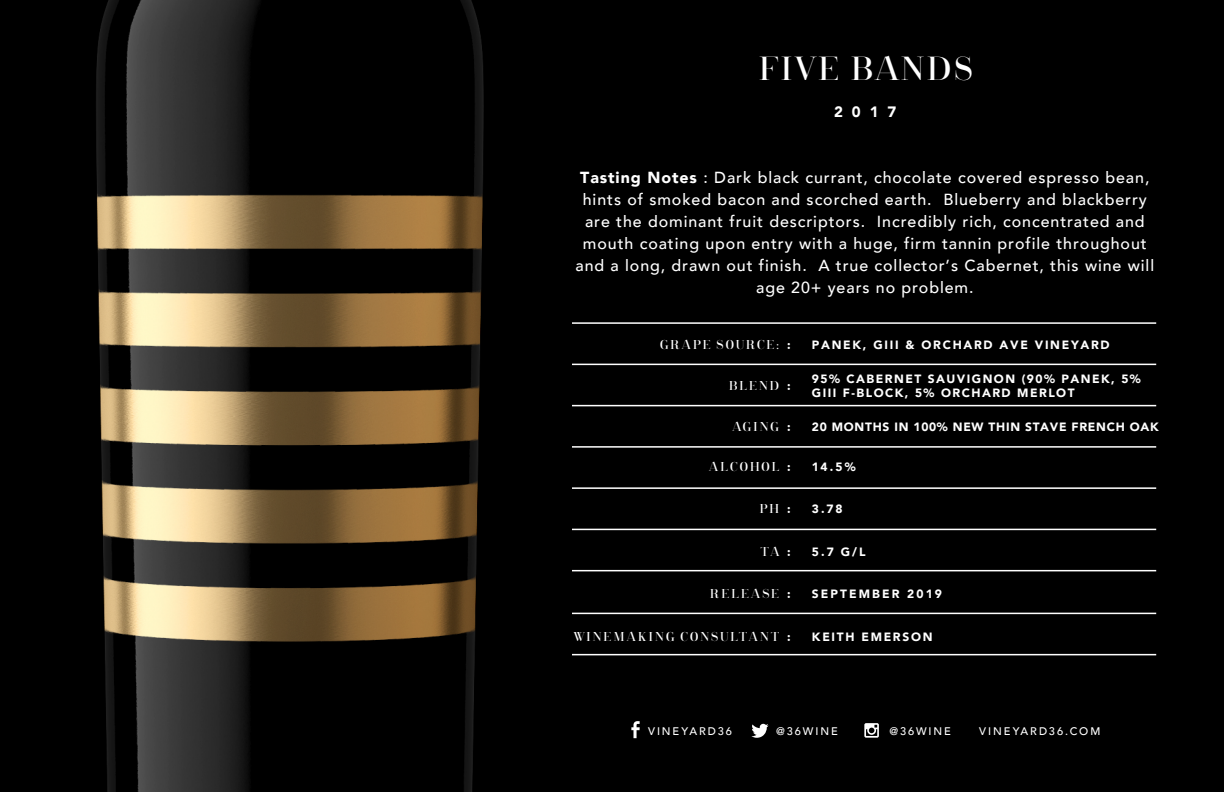
<style>
.page{position:relative;width:1224px;height:792px;background:#000}
.page>*{position:absolute;margin:0;border:0;box-sizing:border-box;transform-origin:0 0}
.t1{font:31.2px "Santis";letter-spacing:.05em;color:#fff}
.t2{font:500 16px/22px "Avenir";letter-spacing:.055em;color:#fff;text-align:center}
.t3{font:900 15px "Avenir";color:#fff}
.t4{font:900 12px/14.4px "Avenir";letter-spacing:.125em;color:#fff}
.t5{font:12px "Santis";letter-spacing:.115em;color:#fff}
.t6{font:900 12px "Avenir";letter-spacing:.06em;color:#fff}
.t7{font:900 12px "Avenir";letter-spacing:.175em;color:#fff}
.t8{font:12px "Santis";letter-spacing:.15em;color:#fff}
.t9{font:500 11px "Avenir";letter-spacing:.175em;color:#fff}
.s1{font-weight:900}
</style>
<div class="page">
<hr style="left:572px;top:322px;width:584px;height:2px;background:#fff">
<hr style="left:572px;top:446px;width:584px;height:2px;background:#fff">
<hr style="left:572px;top:364px;width:584px;height:1px;background:#fff">
<hr style="left:572px;top:487px;width:584px;height:2px;background:#fff">
<hr style="left:572px;top:405px;width:584px;height:1px;background:#fff">
<hr style="left:572px;top:529px;width:584px;height:1px;background:#fff">
<hr style="left:572px;top:613px;width:584px;height:1px;background:#fff">
<hr style="left:572px;top:570px;width:584px;height:1px;background:#fff">
<hr style="left:572px;top:654px;width:584px;height:1px;background:#fff">
<svg style="left:631px;top:721px;width:9px;height:17px"></svg>
<svg style="left:751px;top:723px;width:18px;height:15px"></svg>
<svg style="left:864px;top:723px;width:15px;height:15px"></svg>
<img style="left:96px;top:0;width:388px;height:792px">
<h1 class="t1" style="left:759px;top:51px;width:216px">FIVE BANDS</h1>
<p class="t3" style="left:834px;top:99px;width:64px">2017</p>
<p class="t2" style="left:576px;top:166px;width:580px"><span class="s1">Tasting Notes</span> : Dark black currant, chocolate covered espresso bean, hints of smoked bacon and scorched earth. Blueberry and blackberry are the dominant fruit descriptors. Incredibly rich, concentrated and mouth coating upon entry with a huge, firm tannin profile throughout and a long, drawn out finish. A true collector’s Cabernet, this wine will age 20+ years no problem.</p>
<p class="t5" style="left:660px;top:338px;width:121px">GRAPE SOURCE:</p>
<p class="t5" style="left:729px;top:379px;width:52px">BLEND</p>
<p class="t5" style="left:732px;top:420px;width:48px">AGING</p>
<p class="t5" style="left:709px;top:460px;width:72px">ALCOHOL</p>
<p class="t5" style="left:760px;top:502px;width:21px">PH</p>
<p class="t4" style="left:787px;top:337px;width:5px">:</p>
<p class="t4" style="left:812px;top:337px;width:299px">PANEK, GIII &amp; ORCHARD AVE VINEYARD</p>
<p class="t4" style="left:787px;top:378px;width:5px">:</p>
<p class="t4" style="left:787px;top:420px;width:5px">:</p>
<p class="t4" style="left:787px;top:460px;width:5px">:</p>
<p class="t4" style="left:787px;top:501px;width:5px">:</p>
<p class="t4" style="left:812px;top:371px;width:330px">95% CABERNET SAUVIGNON (90% PANEK, 5%<br>GIII F-BLOCK, 5% ORCHARD MERLOT</p>
<p class="t6" style="left:812px;top:417px;width:348px">20 MONTHS IN 100% NEW THIN STAVE FRENCH OAK</p>
<p class="t4" style="left:812px;top:460px;width:45px">14.5%</p>
<p class="t4" style="left:812px;top:501px;width:32px">3.78</p>
<p class="t5" style="left:761px;top:545px;width:20px">TA</p>
<p class="t4" style="left:787px;top:544px;width:5px">:</p>
<p class="t4" style="left:812px;top:544px;width:55px">5.7 G/L</p>
<p class="t8" style="left:710px;top:587px;width:71px">RELEASE</p>
<p class="t4" style="left:787px;top:587px;width:5px">:</p>
<p class="t7" style="left:812px;top:584px;width:132px">SEPTEMBER 2019</p>
<p class="t5" style="left:574px;top:630px;width:207px">WINEMAKING CONSULTANT</p>
<p class="t4" style="left:787px;top:629px;width:5px">:</p>
<p class="t4" style="left:812px;top:629px;width:122px">KEITH EMERSON</p>
<p class="t9" style="left:648px;top:722px;width:85px">VINEYARD36</p>
<p class="t9" style="left:776px;top:722px;width:63px">@36WINE</p>
<p class="t9" style="left:889px;top:722px;width:63px">@36WINE</p>
<p class="t9" style="left:979px;top:722px;width:123px">VINEYARD36.COM</p>
</div>
